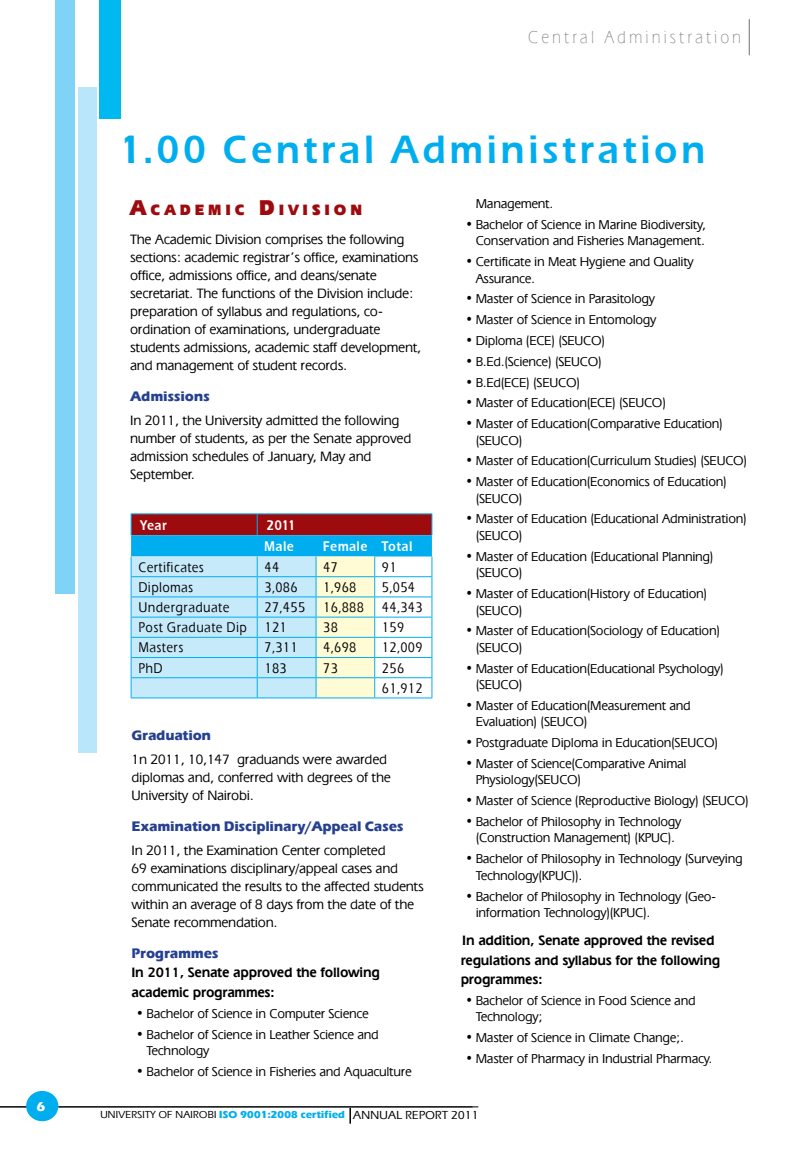
<style>
.page{position:relative;width:808px;height:1149px;background:#fff}
.page>*{position:absolute;margin:0;border:0;box-sizing:border-box;transform-origin:0 0}
.t1{font:600 40.8px "Eras Itc TEE";color:#00aeef;scale:.92 1}
.t2{font:300 18px "Eras IT Cby BT";color:#808285;scale:.9 1}
.t3{font:900 15.75px "Eras IT Cby BT";color:#9e0b0f;scale:.9 1}
.t4{font:500 14.55px/20.2px "Eras ITC";color:#000;scale:.84 1}
.t5{font:600 14.55px/21.3px "Eras Itc TEE";color:#fff;scale:.84 1}
.t6{font:500 14.25px/18px "Eras IT Cby BT";color:#000;scale:.96 1}
.t7{font:600 14.25px/19.5px "Eras IT Cby BT";color:#000;scale:.96 1}
.t8{font:700 14.25px "Eras ITC";color:#25408f;scale:.96 1}
.t9{font:500 13.5px/16.5px "Eras IT Cby BT";color:#000;scale:.96 1}
.t10{font:700 13.5px "Eras IT Cby BT";color:#fff}
.t11{font:700 10.5px "Eras ITC";color:#00aeef}
.s1{font-size:22.5px}
.s2{font-weight:500;color:#000}
.s3{font-weight:500;font-size:12px;color:#000}
</style>
<div class="page">
<div style="left:78px;top:87px;width:18px;height:666px;background:#b9e6fa"></div>
<div style="left:55px;top:0;width:20px;height:594px;background:#7ed3f7"></div>
<div style="left:99px;top:0;width:22px;height:119px;background:#00b9f1"></div>
<hr style="left:749px;top:19px;width:1px;height:36px;background:#6d6e71">
<hr style="left:131px;top:697px;width:126px;height:1px;background:#00aeef">
<hr style="left:257px;top:697px;width:59px;height:1px;background:#00aeef">
<hr style="left:375px;top:697px;width:57px;height:1px;background:#00aeef">
<hr style="left:316px;top:697px;width:59px;height:1px;background:#00aeef">
<svg style="left:131px;top:513px;width:301px;height:184px;background:#b1ccd9"></svg>
<div style="left:26px;top:1090px;width:32px;height:30px;background:#00aeef;border-radius:50%"></div>
<hr style="left:58px;top:1106px;width:420px;height:1px;background:#000">
<svg style="left:349px;top:1107px;width:2px;height:16px"></svg>
<svg style="left:0;top:1106px;width:26px;height:1px"></svg>
<p class="t10" style="left:37px;top:1097px;width:10px">6</p>
<h2 class="t2" style="left:528px;top:26px;width:239px">Central Administration</h2>
<h1 class="t1" style="left:119px;top:126px;width:642px">1.00 Central Administration</h1>
<p class="t3" style="left:130px;top:200px;width:260px"><span class="s1">A</span>CADEMIC <span class="s1">D</span>IVISION</p>
<p class="t6" style="left:130px;top:229px;width:305px">The Academic Division comprises the following sections: academic registrar’s office, examinations office, admissions office, and deans/senate secretariat. The functions of the Division include: preparation of syllabus and regulations, co&shy;ordination of examinations, undergraduate students admissions, academic staff development, and management of student records.</p>
<p class="t8" style="left:130px;top:387px;width:85px">Admissions</p>
<p class="t6" style="left:130px;top:411px;width:295px">In 2011, the University admitted the following number of students, as per the Senate approved admission schedules of January, May and September.</p>
<p class="t5" style="left:141px;top:514px;width:34px">Year</p>
<p class="t5" style="left:264px;top:514px;width:40px">2011<br>Male</p>
<p class="t5" style="left:323px;top:536px;width:109px">Female Total</p>
<p class="t4" style="left:139px;top:556px;width:80px">Certificates</p>
<p class="t4" style="left:265px;top:556px;width:20px">44</p>
<p class="t4" style="left:324px;top:556px;width:20px">47</p>
<p class="t4" style="left:382px;top:556px;width:20px">91</p>
<p class="t4" style="left:139px;top:576px;width:68px">Diplomas</p>
<p class="t4" style="left:265px;top:576px;width:42px">3,086</p>
<p class="t4" style="left:324px;top:576px;width:42px">1,968</p>
<p class="t4" style="left:382px;top:576px;width:42px">5,054</p>
<p class="t4" style="left:139px;top:597px;width:111px">Undergraduate</p>
<p class="t4" style="left:139px;top:597px;width:341px;text-indent:126px">27,455 16,888 44,343<br>Post Graduate Dip 121</p>
<p class="t4" style="left:324px;top:617px;width:20px">38</p>
<p class="t4" style="left:382px;top:617px;width:29px">159</p>
<p class="t4" style="left:139px;top:637px;width:56px">Masters</p>
<p class="t4" style="left:265px;top:637px;width:42px">7,311</p>
<p class="t4" style="left:324px;top:637px;width:42px">4,698</p>
<p class="t4" style="left:382px;top:637px;width:51px">12,009</p>
<p class="t4" style="left:139px;top:657px;width:31px">PhD</p>
<p class="t4" style="left:265px;top:657px;width:29px">183</p>
<p class="t4" style="left:324px;top:657px;width:20px">73</p>
<p class="t4" style="left:382px;top:657px;width:51px">256<br>61,912</p>
<p class="t8" style="left:132px;top:726px;width:85px">Graduation</p>
<p class="t6" style="left:132px;top:749px;width:272px">1n 2011, 10,147 graduands were awarded diplomas and, conferred with degrees of the<br>University of Nairobi.</p>
<p class="t8" style="left:132px;top:817px;width:286px">Examination Disciplinary/Appeal Cases</p>
<p class="t6" style="left:132px;top:840px;width:306px">In 2011, the Examination Center completed<br>69 examinations disciplinary/appeal cases and communicated the results to the affected students within an average of 8 days from the date of the Senate recommendation.</p>
<p class="t8" style="left:132px;top:944px;width:93px">Programmes</p>
<p class="t7" style="left:132px;top:962px;width:261px">In 2011, Senate approved the following academic programmes:</p>
<p class="t9" style="left:136px;top:1004px;width:245px">• Bachelor of Science in Computer Science</p>
<p class="t9" style="left:147px;top:1025px;width:244px;text-indent:-10px">• Bachelor of Science in Leather Science and<br>Technology</p>
<p class="t9" style="left:136px;top:1062px;width:289px">• Bachelor of Science in Fisheries and Aquaculture</p>
<p class="t9" style="left:476px;top:195px;width:83px">Management.</p>
<p class="t9" style="left:465px;top:216px;width:253px;text-align:right">• Bachelor of Science in Marine Biodiversity,<br>Conservation and Fisheries Management.</p>
<p class="t9" style="left:476px;top:253px;width:228px;text-indent:-10px">• Certificate in Meat Hygiene and Quality<br>Assurance.</p>
<p class="t9" style="left:465px;top:290px;width:199px">• Master of Science in Parasitology</p>
<p class="t9" style="left:465px;top:311px;width:201px">• Master of Science in Entomology</p>
<p class="t9" style="left:465px;top:332px;width:148px">• Diploma (ECE) (SEUCO)</p>
<p class="t9" style="left:465px;top:353px;width:144px">• B.Ed.(Science) (SEUCO)</p>
<p class="t9" style="left:465px;top:373px;width:122px">• B.Ed(ECE) (SEUCO)</p>
<p class="t9" style="left:465px;top:394px;width:211px">• Master of Education(ECE) (SEUCO)</p>
<p class="t9" style="left:476px;top:415px;width:260px;text-indent:-10px">• Master of Education(Comparative Education) (SEUCO)</p>
<p class="t9" style="left:465px;top:452px;width:296px">• Master of Education(Curriculum Studies) (SEUCO)</p>
<p class="t9" style="left:476px;top:473px;width:264px;text-indent:-10px">• Master of Education(Economics of Education) (SEUCO)</p>
<p class="t9" style="left:476px;top:510px;width:284px;text-indent:-10px">• Master of Education (Educational Administration) (SEUCO)</p>
<p class="t9" style="left:476px;top:547px;width:250px;text-indent:-10px">• Master of Education (Educational Planning) (SEUCO)</p>
<p class="t9" style="left:476px;top:585px;width:243px;text-indent:-10px">• Master of Education(History of Education) (SEUCO)</p>
<p class="t9" style="left:476px;top:622px;width:257px;text-indent:-10px">• Master of Education(Sociology of Education) (SEUCO)</p>
<p class="t9" style="left:476px;top:659px;width:260px;text-indent:-10px">• Master of Education(Educational Psychology) (SEUCO)</p>
<p class="t9" style="left:476px;top:696px;width:226px;text-indent:-10px">• Master of Education(Measurement and<br>Evaluation) (SEUCO)</p>
<p class="t9" style="left:465px;top:734px;width:265px">• Postgraduate Diploma in Education(SEUCO)</p>
<p class="t9" style="left:476px;top:754px;width:222px;text-indent:-10px">• Master of Science(Comparative Animal<br>Physiology(SEUCO)</p>
<p class="t9" style="left:465px;top:792px;width:298px">• Master of Science (Reproductive Biology) (SEUCO)</p>
<p class="t9" style="left:465px;top:812px;width:227px;text-align:center">• Bachelor of Philosophy in Technology (Construction Management) (KPUC).</p>
<p class="t9" style="left:476px;top:850px;width:280px;text-indent:-10px">• Bachelor of Philosophy in Technology (Surveying<br>Technology(KPUC)).</p>
<p class="t9" style="left:476px;top:887px;width:252px;text-indent:-10px">• Bachelor of Philosophy in Technology (Geo&shy;information Technology)(KPUC).</p>
<p class="t7" style="left:461px;top:930px;width:272px">In addition, Senate approved the revised regulations and syllabus for the following programmes:</p>
<p class="t9" style="left:476px;top:991px;width:231px;text-indent:-10px">• Bachelor of Science in Food Science and<br>Technology;</p>
<p class="t9" style="left:465px;top:1028px;width:230px">• Master of Science in Climate Change;.</p>
<p class="t9" style="left:465px;top:1049px;width:260px">• Master of Pharmacy in Industrial Pharmacy.</p>
<p class="t11" style="left:100px;top:1108px;width:380px"><span class="s2">UNIVERSITY OF NAIROBI</span> ISO 9001:2008 certified <span class="s3">ANNUAL REPORT 2011</span></p>
</div>
